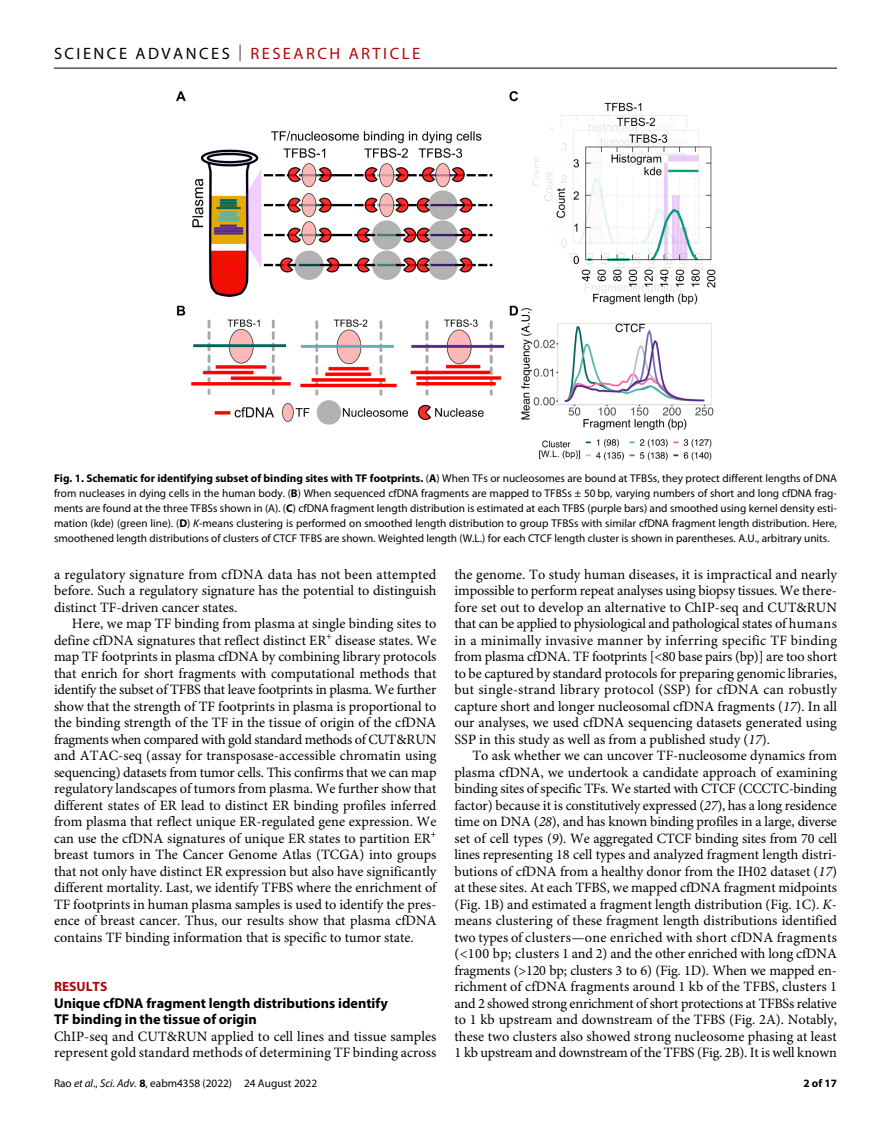
<style>
.page{position:relative;width:891px;height:1134px;background:#fff}
.page>*{position:absolute;margin:0;border:0;box-sizing:border-box;transform-origin:0 0}
.t1{font:16.5px "Myriad Pro";letter-spacing:.15em;color:#000}
.t2{font:14.25px/16.5px "Minion Pro";color:#000;text-align:justify}
.t3{font:700 14.25px/16.5px "Myriad Pro";color:#000}
.t4{font:700 13.5px "Myriad Pro";color:#b10508}
.t5{font:11.25px/15px "Myriad Pro";color:#000;text-align:justify}
.t6{font:700 11.25px "Myriad Pro";color:#000}
.s1{font-weight:300}
.s2{color:#b10508}
.s3{font-weight:700}
.s4{font-style:italic}
</style>
<div class="page">
<hr style="left:54px;top:68px;width:783px;height:1px;background:#000">
<img style="left:176px;top:91px;width:540px;height:369px">
<p class="t1" style="left:54px;top:40px;width:368px">SCIENCE ADVANCES <span class="s1">|</span> <span class="s2">RESEARCH ARTICLE</span></p>
<p class="t5" style="left:54px;top:471px;width:785px"><span class="s3">Fig. 1. Schematic for identifying subset of binding sites with TF footprints.</span> (<span class="s3">A</span>) When TFs or nucleosomes are bound at TFBSs, they protect different lengths of DNA from nucleases in dying cells in the human body. (<span class="s3">B</span>) When sequenced cfDNA fragments are mapped to TFBSs ± 50 bp, varying numbers of short and long cfDNA frag&shy;ments are found at the three TFBSs shown in (A). (<span class="s3">C</span>) cfDNA fragment length distribution is estimated at each TFBS (purple bars) and smoothed using kernel density esti&shy;mation (kde) (green line). (<span class="s3">D</span>) <span class="s4">K</span>-means clustering is performed on smoothed length distribution to group TFBSs with similar cfDNA fragment length distribution. Here, smoothened length distributions of clusters of CTCF TFBS are shown. Weighted length (W.L.) for each CTCF length cluster is shown in parentheses. A.U., arbitrary units.</p>
<p class="t2" style="left:54px;top:567px;width:384px">a regulatory signature from cfDNA data has not been attempted before. Such a regulatory signature has the potential to distinguish distinct TF-driven cancer states.</p>
<p class="t2" style="left:54px;top:617px;width:384px;text-indent:18px">Here, we map TF binding from plasma at single binding sites to define cfDNA signatures that reflect distinct ER<sup>+</sup> disease states. We map TF footprints in plasma cfDNA by combining library protocols that enrich for short fragments with computational methods that identify the subset of TFBS that leave footprints in plasma. We further show that the strength of TF footprints in plasma is proportional to the binding strength of the TF in the tissue of origin of the cfDNA fragments when compared with gold standard methods of CUT&amp;RUN and ATAC-seq (assay for transposase-accessible chromatin using sequencing) datasets from tumor cells. This confirms that we can map regulatory landscapes of tumors from plasma. We further show that different states of ER lead to distinct ER binding profiles inferred from plasma that reflect unique ER-regulated gene expression. We can use the cfDNA signatures of unique ER states to partition ER<sup>+ </sup>breast tumors in The Cancer Genome Atlas (TCGA) into groups that not only have distinct ER expression but also have significantly different mortality. Last, we identify TFBS where the enrichment of TF footprints in human plasma samples is used to identify the pres&shy;ence of breast cancer. Thus, our results show that plasma cfDNA contains TF binding information that is specific to tumor state.</p>
<p class="t4" style="left:54px;top:976px;width:55px">RESULTS</p>
<p class="t3" style="left:54px;top:994px;width:335px">Unique cfDNA fragment length distributions identify<br>TF binding in the tissue of origin</p>
<p class="t2" style="left:54px;top:1029px;width:384px">ChIP-seq and CUT&amp;RUN applied to cell lines and tissue samples represent gold standard methods of determining TF binding across</p>
<p class="t5" style="left:54px;top:1076px;width:265px">Rao <span class="s4">et al</span>., <span class="s4">Sci. Adv.</span> <span class="s3">8</span>, eabm4358 (2022) 24 August 2022</p>
<p class="t2" style="left:454px;top:567px;width:384px">the genome. To study human diseases, it is impractical and nearly impossible to perform repeat analyses using biopsy tissues. We there&shy;fore set out to develop an alternative to ChIP-seq and CUT&amp;RUN that can be applied to physiological and pathological states of humans in a minimally invasive manner by inferring specific TF binding from plasma cfDNA. TF footprints [&lt;80 base pairs (bp)] are too short to be captured by standard protocols for preparing genomic libraries, but single-strand library protocol (SSP) for cfDNA can robustly capture short and longer nucleosomal cfDNA fragments (<span class="s4">17</span>). In all our analyses, we used cfDNA sequencing datasets generated using SSP in this study as well as from a published study (<span class="s4">17</span>).</p>
<p class="t2" style="left:454px;top:749px;width:384px;text-indent:18px">To ask whether we can uncover TF-nucleosome dynamics from plasma cfDNA, we undertook a candidate approach of examining binding sites of specific TFs. We started with CTCF (CCCTC-binding factor) because it is constitutively expressed (<span class="s4">27</span>), has a long residence time on DNA (<span class="s4">28</span>), and has known binding profiles in a large, diverse set of cell types (<span class="s4">9</span>). We aggregated CTCF binding sites from 70 cell lines representing 18 cell types and analyzed fragment length distri&shy;butions of cfDNA from a healthy donor from the IH02 dataset (<span class="s4">17</span>) at these sites. At each TFBS, we mapped cfDNA fragment midpoints (Fig. 1B) and estimated a fragment length distribution (Fig. 1C). <span class="s4">K&shy;</span>means clustering of these fragment length distributions identified two types of clusters—one enriched with short cfDNA fragments (&lt;100 bp; clusters 1 and 2) and the other enriched with long cfDNA fragments (&gt;120 bp; clusters 3 to 6) (Fig. 1D). When we mapped en&shy;richment of cfDNA fragments around 1 kb of the TFBS, clusters 1 and 2 showed strong enrichment of short protections at TFBSs relative to 1 kb upstream and downstream of the TFBS (Fig. 2A). Notably, these two clusters also showed strong nucleosome phasing at least 1 kb upstream and downstream of the TFBS (Fig. 2B). It is well known</p>
<p class="t6" style="left:803px;top:1074px;width:35px">2 of 17</p>
</div>
